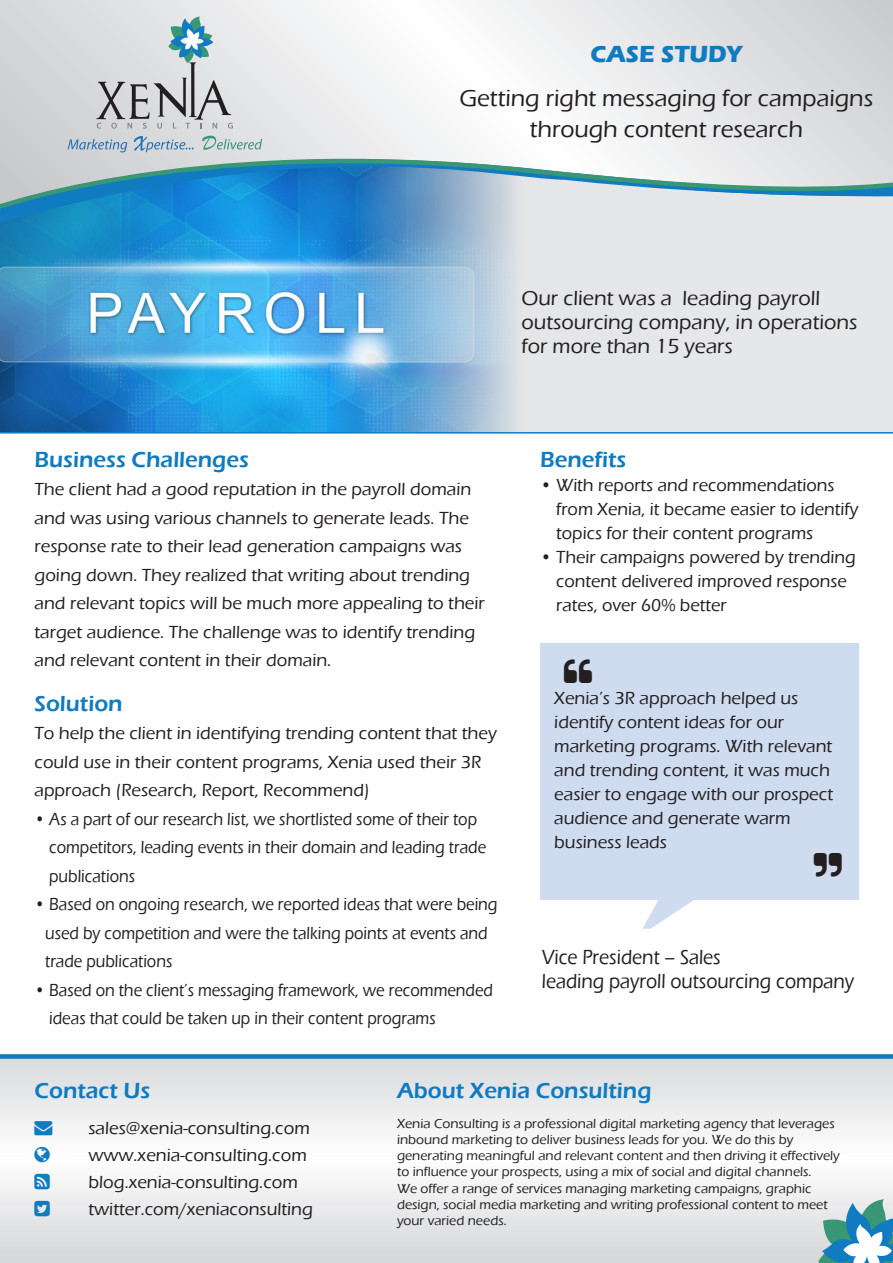
<style>
.page{position:relative;width:893px;height:1263px;background:#fff}
.page>*{position:absolute;margin:0;border:0;box-sizing:border-box;transform-origin:0 0}
.t1{font:500 24px/30.5px "Eras ITC";color:#231f20;text-align:center}
.t2{font:700 24px "Eras ITC";color:#107bc1}
.t3{font:600 22.5px "Eras ITC";color:#107bc1}
.t4{font:500 21px/24px "Eras ITC";color:#231f20}
.t5{font:500 21px "Eras ITC";color:#231f20;scale:.9 1}
.t6{font:500 18px/24px "Eras ITC";color:#231f20}
.t7{font:500 18px/28.5px "Eras ITC";color:#231f20;scale:.89 1}
.t8{font:500 13.5px "Eras ITC";color:#231f20}
.s1{color:#107bc1}
</style>
<div class="page">
<img style="left:0;top:227px;width:893px;height:207px">
<svg style="left:0;top:0;width:893px;height:130px"></svg>
<svg style="left:0;top:130px;width:893px;height:97px;background:#89bbdb"></svg>
<svg style="left:0;top:131px;width:893px;height:87px"></svg>
<svg style="left:1px;top:1059px;width:891px;height:203px"></svg>
<svg style="left:818px;top:1199px;width:75px;height:64px"></svg>
<svg style="left:540px;top:643px;width:319px;height:286px;background:#d3def0"></svg>
<div style="left:0;top:1054px;width:893px;height:5px;background:#107bc1"></div>
<svg style="left:68px;top:139px;width:59px;height:13px"></svg>
<svg style="left:134px;top:136px;width:60px;height:16px"></svg>
<svg style="left:202px;top:136px;width:60px;height:14px"></svg>
<svg style="left:96px;top:17px;width:137px;height:112px;background:#c1c8cb"></svg>
<svg style="left:34px;top:1147px;width:16px;height:15px"></svg>
<svg style="left:34px;top:1174px;width:16px;height:15px"></svg>
<svg style="left:34px;top:1201px;width:16px;height:15px"></svg>
<svg style="left:564px;top:659px;width:28px;height:24px"></svg>
<svg style="left:814px;top:853px;width:28px;height:24px"></svg>
<p class="t2" style="left:590px;top:40px;width:153px">CASE STUDY</p>
<p class="t1" style="left:459px;top:83px;width:415px">Getting right messaging for campaigns through content research</p>
<p class="t4" style="left:521px;top:287px;width:338px">Our client was a leading payroll outsourcing company, in operations for more than 15 years</p>
<p class="t3" style="left:34px;top:447px;width:216px">Business Challenges</p>
<p class="t6" style="left:34px;top:475px;width:452px;line-height:28.5px">The client had a good reputation in the payroll domain and was using various channels to generate leads. The response rate to their lead generation campaigns was going down. They realized that writing about trending and relevant topics will be much more appealing to their target audience. The challenge was to identify trending and relevant content in their domain.</p>
<p class="t3" style="left:34px;top:690px;width:90px">Solution</p>
<p class="t6" style="left:34px;top:719px;width:464px;line-height:28.5px">To help the client in identifying trending content that they could use in their content programs, Xenia used their 3R approach (Research, Report, Recommend)</p>
<p class="t7" style="left:49px;top:805px;width:492px;text-indent:-15px">• As a part of our research list, we shortlisted some of their top competitors, leading events in their domain and leading trade publications</p>
<p class="t7" style="left:45px;top:890px;width:510px;text-indent:-11px">• Based on ongoing research, we reported ideas that were being used by competition and were the talking points at events and trade publications</p>
<p class="t7" style="left:49px;top:976px;width:500px;text-indent:-15px">• Based on the client’s messaging framework, we recommended ideas that could be taken up in their content programs</p>
<p class="t3" style="left:540px;top:447px;width:88px">Benefits</p>
<p class="t6" style="left:556px;top:473px;width:304px;text-indent:-16px">• With reports and recommendations from Xenia, it became easier to identify topics for their content programs</p>
<p class="t6" style="left:556px;top:545px;width:301px;text-indent:-16px">• Their campaigns powered by trending content delivered improved response rates, over 60% better</p>
<p class="t6" style="left:554px;top:686px;width:280px">Xenia’s 3R approach helped us identify content ideas for our marketing programs. With relevant and trending content, it was much easier to engage with our prospect audience and generate warm business leads</p>
<p class="t5" style="left:542px;top:945px;width:200px">Vice President – Sales</p>
<p class="t5" style="left:542px;top:969px;width:349px">leading payroll outsourcing company</p>
<p class="t3" style="left:34px;top:1077px;width:117px">Contact Us</p>
<p class="t6" style="left:34px;top:1116px;width:277px"><span class="s1">→</span> sales@xenia-consulting.com</p>
<p class="t6" style="left:88px;top:1143px;width:220px">www.xenia-consulting.com</p>
<p class="t6" style="left:88px;top:1170px;width:211px">blog.xenia-consulting.com</p>
<p class="t6" style="left:88px;top:1197px;width:226px">twitter.com/xeniaconsulting</p>
<p class="t3" style="left:397px;top:1077px;width:256px">About Xenia Consulting</p>
<p class="t8" style="left:397px;top:1116px;width:439px">Xenia Consulting is a professional digital marketing agency that leverages</p>
<p class="t8" style="left:397px;top:1132px;width:398px">inbound marketing to deliver business leads for you. We do this by</p>
<p class="t8" style="left:397px;top:1148px;width:444px">generating meaningful and relevant content and then driving it effectively</p>
<p class="t8" style="left:397px;top:1164px;width:416px">to influence your prospects, using a mix of social and digital channels.</p>
<p class="t8" style="left:397px;top:1180px;width:416px">We offer a range of services managing marketing campaigns, graphic</p>
<p class="t8" style="left:397px;top:1197px;width:432px">design, social media marketing and writing professional content to meet</p>
<p class="t8" style="left:397px;top:1213px;width:111px">your varied needs.</p>
</div>
